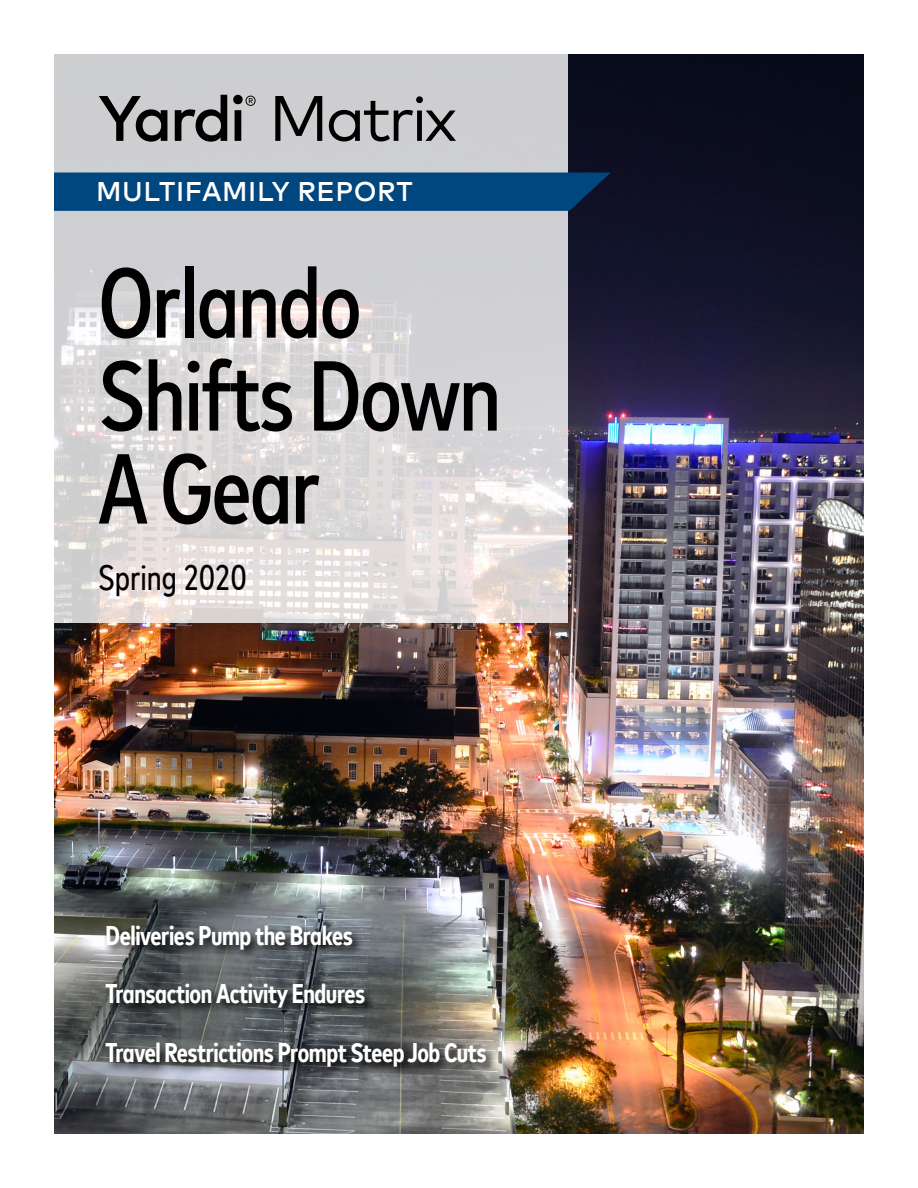
<style>
.page{position:relative;width:918px;height:1188px;background:#fff}
.page>*{position:absolute;margin:0;border:0;box-sizing:border-box;transform-origin:0 0}
.t1{font:500 condensed 99px/93px "Mark Offc Pro";letter-spacing:-.02em;color:#000}
.t2{font:condensed 36px "Mark Offc Pro";color:#000}
.t3{font:700 condensed 27px/58.5px "Mark Offc Pro";letter-spacing:-.015em;color:#fff}
.t4{font:500 27px "Mark Offc Pro";letter-spacing:.02em;color:#fff}
</style>
<div class="page">
<img style="left:54px;top:54px;width:810px;height:1079px">
<svg style="left:54px;top:54px;width:513px;height:569px;background:#d8d6d8"></svg>
<div style="left:54px;top:173px;width:557px;height:38px;background:#00467f"></div>
<svg style="left:102px;top:923px;width:397px;height:156px;background:#616465"></svg>
<svg style="left:99px;top:96px;width:68px;height:46px;background:#848486"></svg>
<svg style="left:175px;top:95px;width:52px;height:47px;background:#7c7c7e"></svg>
<svg style="left:233px;top:95px;width:23px;height:46px"></svg>
<svg style="left:275px;top:96px;width:47px;height:45px;background:#7a7b7c"></svg>
<svg style="left:329px;top:96px;width:127px;height:45px;background:#97979a"></svg>
<p class="t4" style="left:96px;top:171px;width:318px">MULTIFAMILY REPORT</p>
<h1 class="t1" style="left:98px;top:249px;width:405px">Orlando<br>Shifts Down<br>A Gear</h1>
<h2 class="t2" style="left:98px;top:552px;width:150px">Spring 2020</h2>
<p class="t3" style="left:105px;top:904px;width:383px">Deliveries Pump the Brakes<br>Transaction Activity Endures<br>Travel Restrictions Prompt Steep Job Cuts</p>
</div>
